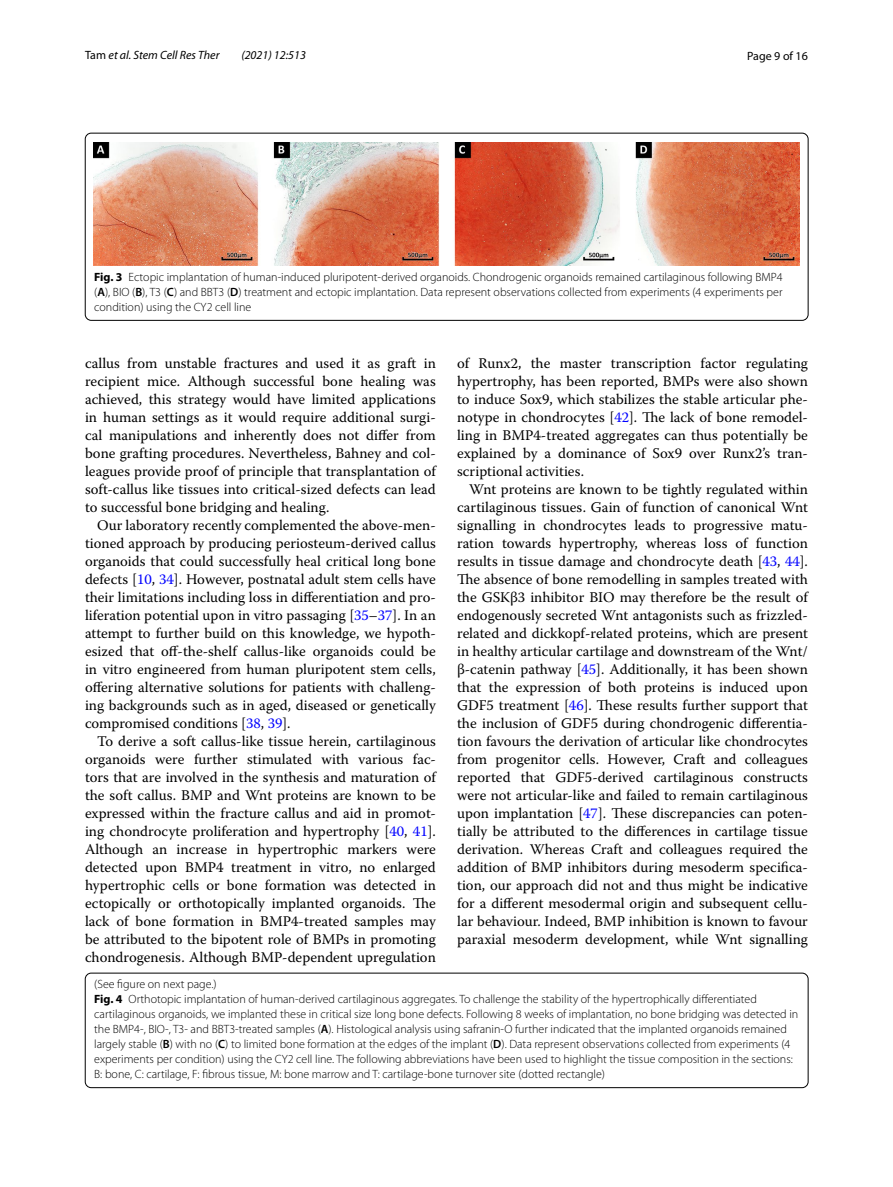
<style>
.page{position:relative;width:893px;height:1187px;background:#fff}
.page>*{position:absolute;margin:0;border:0;box-sizing:border-box;transform-origin:0 0}
.t1{font:14.7px/18px "Warnock Pro";color:#000;text-align:justify}
.t2{font:300 12px/15px "Myriad Pro";color:#000;text-align:justify}
.t3{font:italic 12px "Myriad Pro";color:#000}
.t4{font:12px "Myriad Pro";color:#000}
.s1{font-style:normal}
.s2{font-weight:700}
.s3{font-weight:600}
.s4{color:#00f}
</style>
<div class="page">
<img style="left:94px;top:142px;width:706px;height:124px">
<div style="left:85px;top:133px;width:723px;height:187px;border:1px solid #000;border-radius:6px"></div>
<div style="left:85px;top:972px;width:723px;height:115px;border:1px solid #000;border-radius:6px"></div>
<p class="t3" style="left:85px;top:48px;width:136px"><span class="s1">Tam</span> et al. Stem Cell Res Ther</p>
<p class="t3" style="left:241px;top:48px;width:66px">(2021) 12:513</p>
<p class="t4" style="left:747px;top:48px;width:62px">Page 9 of 16</p>
<p class="t2" style="left:94px;top:269px;width:690px"><span class="s2">Fig. 3</span> Ectopic implantation of human-induced pluripotent-derived organoids. Chondrogenic organoids remained cartilaginous following BMP4 (<span class="s3">A</span>), BIO (<span class="s3">B</span>), T3 (<span class="s3">C</span>) and BBT3 (<span class="s3">D</span>) treatment and ectopic implantation. Data represent observations collected from experiments (4 experiments per condition) using the CY2 cell line</p>
<p class="t1" style="left:85px;top:354px;width:352px">callus from unstable fractures and used it as graft in recipient mice. Although successful bone healing was achieved, this strategy would have limited applications in human settings as it would require additional surgi&shy;cal manipulations and inherently does not differ from bone grafting procedures. Nevertheless, Bahney and col&shy;leagues provide proof of principle that transplantation of soft-callus like tissues into critical-sized defects can lead to successful bone bridging and healing.</p>
<p class="t1" style="left:85px;top:516px;width:352px;text-indent:12px">Our laboratory recently complemented the above-men&shy;tioned approach by producing periosteum-derived callus organoids that could successfully heal critical long bone defects [<span class="s4">10</span>, <span class="s4">34</span>]. However, postnatal adult stem cells have their limitations including loss in differentiation and pro&shy;liferation potential upon in vitro passaging [<span class="s4">35</span>–<span class="s4">37</span>]. In an attempt to further build on this knowledge, we hypoth&shy;esized that off-the-shelf callus-like organoids could be in vitro engineered from human pluripotent stem cells, offering alternative solutions for patients with challeng&shy;ing backgrounds such as in aged, diseased or genetically compromised conditions [<span class="s4">38</span>, <span class="s4">39</span>].</p>
<p class="t1" style="left:85px;top:732px;width:352px;text-indent:12px">To derive a soft callus-like tissue herein, cartilaginous organoids were further stimulated with various fac&shy;tors that are involved in the synthesis and maturation of the soft callus. BMP and Wnt proteins are known to be expressed within the fracture callus and aid in promot&shy;ing chondrocyte proliferation and hypertrophy [<span class="s4">40</span>, <span class="s4">41</span>].<br>Although an increase in hypertrophic markers were detected upon BMP4 treatment in vitro, no enlarged hypertrophic cells or bone formation was detected in ectopically or orthotopically implanted organoids. The lack of bone formation in BMP4-treated samples may be attributed to the bipotent role of BMPs in promoting chondrogenesis. Although BMP-dependent upregulation</p>
<p class="t2" style="left:94px;top:976px;width:124px">(See figure on next page.)</p>
<p class="t1" style="left:457px;top:353px;width:352px">of Runx2, the master transcription factor regulating hypertrophy, has been reported, BMPs were also shown to induce Sox9, which stabilizes the stable articular phe&shy;notype in chondrocytes [<span class="s4">42</span>]. The lack of bone remodel&shy;ling in BMP4-treated aggregates can thus potentially be explained by a dominance of Sox9 over Runx2’s tran&shy;scriptional activities.</p>
<p class="t1" style="left:457px;top:480px;width:352px;text-indent:12px">Wnt proteins are known to be tightly regulated within cartilaginous tissues. Gain of function of canonical Wnt signalling in chondrocytes leads to progressive matu&shy;ration towards hypertrophy, whereas loss of function results in tissue damage and chondrocyte death [<span class="s4">43</span>, <span class="s4">44</span>].<br>The absence of bone remodelling in samples treated with the GSKβ3 inhibitor BIO may therefore be the result of endogenously secreted Wnt antagonists such as frizzled&shy;related and dickkopf-related proteins, which are present in healthy articular cartilage and downstream of the Wnt/ β-catenin pathway [<span class="s4">45</span>]. Additionally, it has been shown that the expression of both proteins is induced upon GDF5 treatment [<span class="s4">46</span>]. These results further support that the inclusion of GDF5 during chondrogenic differentia&shy;tion favours the derivation of articular like chondrocytes from progenitor cells. However, Craft and colleagues reported that GDF5-derived cartilaginous constructs were not articular-like and failed to remain cartilaginous upon implantation [<span class="s4">47</span>]. These discrepancies can poten&shy;tially be attributed to the differences in cartilage tissue derivation. Whereas Craft and colleagues required the addition of BMP inhibitors during mesoderm specifica&shy;tion, our approach did not and thus might be indicative for a different mesodermal origin and subsequent cellu&shy;lar behaviour. Indeed, BMP inhibition is known to favour paraxial mesoderm development, while Wnt signalling</p>
<p class="t2" style="left:94px;top:991px;width:706px;text-align:left"><span class="s2">Fig. 4</span> Orthotopic implantation of human-derived cartilaginous aggregates. To challenge the stability of the hypertrophically differentiated cartilaginous organoids, we implanted these in critical size long bone defects. Following 8 weeks of implantation, no bone bridging was detected in the BMP4-, BIO-, T3- and BBT3-treated samples (<span class="s3">A</span>). Histological analysis using safranin-O further indicated that the implanted organoids remained largely stable (<span class="s3">B</span>) with no (<span class="s3">C</span>) to limited bone formation at the edges of the implant (<span class="s3">D</span>). Data represent observations collected from experiments (4 experiments per condition) using the CY2 cell line. The following abbreviations have been used to highlight the tissue composition in the sections:<br>B: bone, C: cartilage, F: fibrous tissue, M: bone marrow and T: cartilage-bone turnover site (dotted rectangle)</p>
</div>
